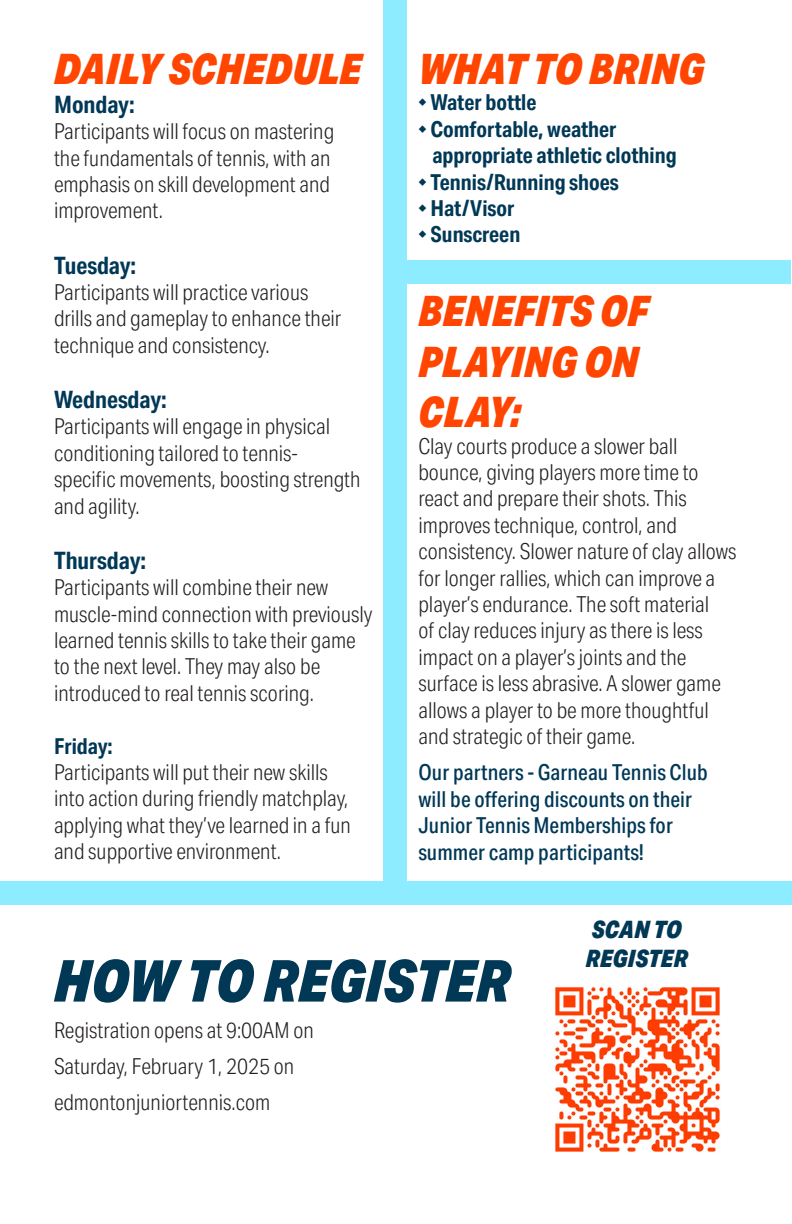
<style>
.page{position:relative;width:792px;height:1224px;background:#fff}
.page>*{position:absolute;margin:0;border:0;box-sizing:border-box;transform-origin:0 0}
.t1{font:italic 900 58px "Aktiv Grotesk Cd";color:#003856}
.t2{font:italic 900 42px/50.4px "Aktiv Grotesk Cd";color:#ff4500}
.t3{font:700 24px "Aktiv Grotesk Cd";color:#003856}
.t4{font:italic 900 24px/28.8px "Aktiv Grotesk Cd";color:#003856}
.t5{font:300 22px/26.4px "Aktiv Grotesk Cd";color:#231f20}
.t6{font:500 22px/26.4px "Aktiv Grotesk Cd";color:#003856}
.t7{font:700 22px/26.4px "Aktiv Grotesk Cd";color:#003856}
.s1{font-weight:700;color:#003856}
.s2{font-family:"Aktiv Grotesk";font-weight:300}
</style>
<div class="page">
<div style="left:0;top:881px;width:792px;height:24px;background:#8decff"></div>
<div style="left:407px;top:260px;width:384px;height:24px;background:#8decff"></div>
<img style="left:555px;top:987px;width:165px;height:165px">
<div style="left:383px;top:0;width:24px;height:903px;background:#8decff"></div>
<p class="t2" style="left:54px;top:44px;width:309px">DAILY SCHEDULE</p>
<p class="t3" style="left:54px;top:90px;width:82px">Monday:</p>
<p class="t5" style="left:54px;top:118px;width:282px">Participants will focus on mastering the fundamentals of tennis, with an emphasis on skill development and improvement.</p>
<p class="t3" style="left:54px;top:251px;width:84px">Tuesday:</p>
<p class="t5" style="left:54px;top:279px;width:289px">Participants will practice various drills and gameplay to enhance their technique and consistency.</p>
<p class="t3" style="left:54px;top:386px;width:114px">Wednesday:</p>
<p class="t5" style="left:54px;top:414px;width:308px">Participants will engage in physical conditioning tailored to tennis&shy;specific movements, boosting strength and agility.</p>
<p class="t3" style="left:54px;top:546px;width:93px">Thursday:</p>
<p class="t5" style="left:54px;top:574px;width:320px">Participants will combine their new muscle-mind connection with previously learned tennis skills to take their game to the next level. They may also be introduced to real tennis scoring.</p>
<p class="t5" style="left:54px;top:733px;width:299px"><span class="s1">Friday:<br></span>Participants will put their new skills into action during friendly matchplay, applying what they’ve learned in a fun and supportive environment.</p>
<p class="t2" style="left:418px;top:44px;width:288px">WHAT TO BRING</p>
<p class="t7" style="left:418px;top:90px;width:119px"><span class="s2">⬩</span> Water bottle</p>
<p class="t7" style="left:432px;top:116px;width:246px;text-indent:-14px"><span class="s2">⬩</span> Comfortable, weather appropriate athletic clothing</p>
<p class="t7" style="left:418px;top:169px;width:202px"><span class="s2">⬩</span> Tennis/Running shoes</p>
<p class="t7" style="left:418px;top:195px;width:97px"><span class="s2">⬩</span> Hat/Visor</p>
<p class="t7" style="left:418px;top:222px;width:103px"><span class="s2">⬩</span> Sunscreen</p>
<p class="t2" style="left:418px;top:287px;width:231px">BENEFITS OF<br>PLAYING ON<br>CLAY:</p>
<p class="t5" style="left:418px;top:433px;width:319px">Clay courts produce a slower ball bounce, giving players more time to react and prepare their shots. This improves technique, control, and consistency. Slower nature of clay allows for longer rallies, which can improve a player’s endurance. The soft material<br>of clay reduces injury as there is less impact on a player’s joints and the surface is less abrasive. A slower game allows a player to be more thoughtful and strategic of their game.</p>
<p class="t6" style="left:418px;top:760px;width:291px">Our partners - Garneau Tennis Club will be offering discounts on their<br>Junior Tennis Memberships for summer camp participants!</p>
<p class="t1" style="left:54px;top:948px;width:458px">HOW TO REGISTER</p>
<p class="t5" style="left:54px;top:1012px;width:261px;line-height:36px">Registration opens at 9:00AM on<br>Saturday, February 1, 2025 on edmontonjuniortennis.com</p>
<p class="t4" style="left:586px;top:915px;width:104px">SCAN TO<br>REGISTER</p>
</div>
